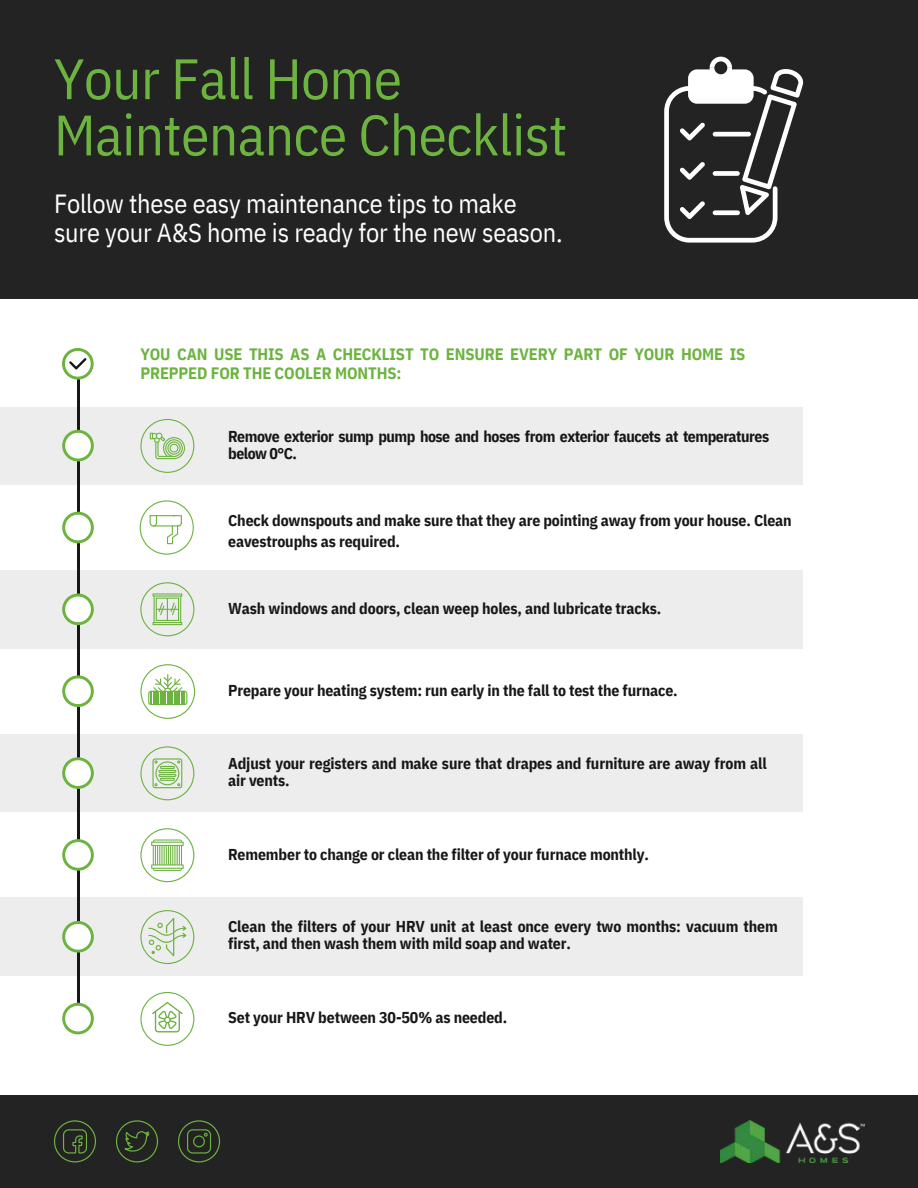
<style>
.page{position:relative;width:918px;height:1188px;background:#fff}
.page>*{position:absolute;margin:0;border:0;box-sizing:border-box;transform-origin:0 0}
.t1{font:57px/56.2px "IBM Plex Sans Cond";letter-spacing:-.01em;color:#6cb33f}
.t2{font:26.25px/29.2px "IBM Plex Sans Cond";letter-spacing:-.01em;color:#fff}
.t3{font:700 16.5px/19.2px "IBM Plex Sans Cond";letter-spacing:-.01em;color:#6cb33f}
.t4{font:700 15.75px/16.8px "IBM Plex Sans Cond";letter-spacing:-.01em;color:#171717}
.t5{font:700 15.75px/16.8px "IBM Plex Sans Cond";letter-spacing:-.03em;color:#171717}
</style>
<div class="page">
<div style="left:0;top:0;width:918px;height:298px;background:#232323"></div>
<div style="left:0;top:1095px;width:918px;height:93px;background:#232323"></div>
<div style="left:0;top:407px;width:802px;height:78px;background:#ededed"></div>
<div style="left:0;top:734px;width:802px;height:78px;background:#ededed"></div>
<div style="left:0;top:570px;width:802px;height:79px;background:#ededed"></div>
<div style="left:0;top:898px;width:802px;height:78px;background:#ededed"></div>
<hr style="left:77px;top:361px;width:2px;height:647px;background:#171717">
<img style="left:720px;top:1120px;width:144px;height:43px">
<svg style="left:54px;top:1120px;width:42px;height:42px"></svg>
<svg style="left:62px;top:430px;width:32px;height:31px"></svg>
<svg style="left:62px;top:512px;width:32px;height:31px"></svg>
<svg style="left:62px;top:594px;width:32px;height:31px"></svg>
<svg style="left:62px;top:675px;width:32px;height:32px"></svg>
<svg style="left:62px;top:757px;width:32px;height:32px"></svg>
<svg style="left:62px;top:839px;width:32px;height:32px"></svg>
<svg style="left:62px;top:921px;width:32px;height:32px"></svg>
<svg style="left:62px;top:1003px;width:32px;height:31px"></svg>
<svg style="left:62px;top:348px;width:32px;height:32px"></svg>
<svg style="left:116px;top:1120px;width:42px;height:42px"></svg>
<svg style="left:140px;top:828px;width:54px;height:54px"></svg>
<svg style="left:140px;top:992px;width:54px;height:54px"></svg>
<svg style="left:140px;top:582px;width:54px;height:54px"></svg>
<svg style="left:140px;top:910px;width:54px;height:54px"></svg>
<svg style="left:140px;top:419px;width:54px;height:54px"></svg>
<svg style="left:140px;top:746px;width:54px;height:54px"></svg>
<svg style="left:140px;top:500px;width:54px;height:55px"></svg>
<svg style="left:140px;top:664px;width:55px;height:55px"></svg>
<svg style="left:178px;top:1120px;width:42px;height:42px"></svg>
<svg style="left:664px;top:57px;width:140px;height:186px"></svg>
<h1 class="t1" style="left:54px;top:46px;width:515px">Your Fall Home<br>Maintenance Checklist</h1>
<h2 class="t2" style="left:54px;top:186px;width:510px">Follow these easy maintenance tips to make sure your A&amp;S home is ready for the new season.</h2>
<p class="t3" style="left:140px;top:343px;width:606px">YOU CAN USE THIS AS A CHECKLIST TO ENSURE EVERY PART OF YOUR HOME IS<br>PREPPED FOR THE COOLER MONTHS:</p>
<p class="t5" style="left:228px;top:426px;width:543px">Remove exterior sump pump hose and hoses from exterior faucets at temperatures below 0°C.</p>
<p class="t4" style="left:228px;top:508px;width:565px;line-height:21.3px">Check downspouts and make sure that they are pointing away from your house. Clean eavestrouphs as required.</p>
<p class="t4" style="left:228px;top:599px;width:435px">Wash windows and doors, clean weep holes, and lubricate tracks.</p>
<p class="t4" style="left:228px;top:681px;width:451px">Prepare your heating system: run early in the fall to test the furnace.</p>
<p class="t4" style="left:228px;top:754px;width:540px">Adjust your registers and make sure that drapes and furniture are away from all air vents.</p>
<p class="t4" style="left:228px;top:845px;width:422px">Remember to change or clean the filter of your furnace monthly.</p>
<p class="t4" style="left:228px;top:917px;width:551px">Clean the filters of your HRV unit at least once every two months: vacuum them first, and then wash them with mild soap and water.</p>
<p class="t4" style="left:228px;top:1008px;width:281px">Set your HRV between 30-50% as needed.</p>
</div>
